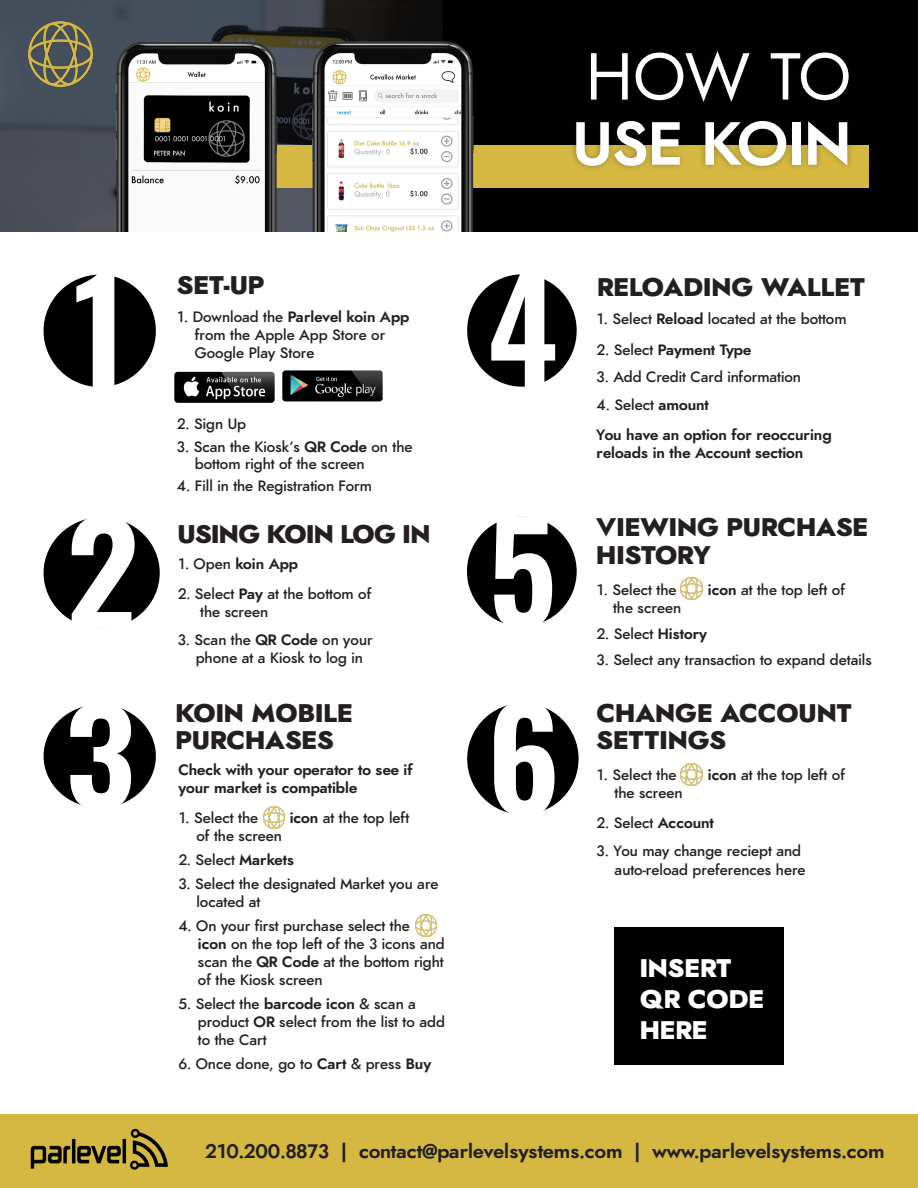
<style>
.page{position:relative;width:918px;height:1188px;background:#fff}
.page>*{position:absolute;margin:0;border:0;box-sizing:border-box;transform-origin:0 0}
.t1{font:italic 66.3px "Renner";color:#fff}
.t2{font:italic 700 60.75px "Renner";color:#fff}
.t3{font:italic 900 25.5px/27.6px "Renner";color:#231f20}
.t4{font:italic 900 25.5px "Renner";color:#fff}
.t5{font:italic 900 25.5px "Renner";letter-spacing:-.02em;color:#231f20}
.t6{font:italic 700 19.5px "Renner";color:#231f20}
.t7{font:italic 500 15px/18px "Renner";color:#231f20;text-align:center}
.t8{font:italic 700 15px/18px "Renner";color:#231f20}
.s1{font-weight:700}
.s2{font-weight:500}
</style>
<div class="page">
<div style="left:0;top:0;width:918px;height:232px;background:#000"></div>
<div style="left:44px;top:275px;width:112px;height:112px;background:#000;border-radius:50%"></div>
<svg style="left:76px;top:274px;width:38px;height:113px"></svg>
<div style="left:44px;top:517px;width:116px;height:112px;background:#000;border-radius:50%"></div>
<svg style="left:72px;top:517px;width:63px;height:112px"></svg>
<div style="left:44px;top:704px;width:112px;height:104px;background:#000;border-radius:50%"></div>
<svg style="left:70px;top:704px;width:61px;height:104px"></svg>
<div style="left:467px;top:274px;width:110px;height:113px;background:#000;border-radius:50%"></div>
<svg style="left:491px;top:274px;width:64px;height:113px"></svg>
<div style="left:467px;top:516px;width:110px;height:110px;background:#000;border-radius:50%"></div>
<svg style="left:494px;top:516px;width:58px;height:110px"></svg>
<div style="left:467px;top:703px;width:112px;height:112px;background:#000;border-radius:50%"></div>
<svg style="left:494px;top:703px;width:61px;height:112px"></svg>
<img style="left:0;top:0;width:443px;height:231px">
<img style="left:29px;top:22px;width:64px;height:64px">
<div style="left:230px;top:145px;width:639px;height:42px;background:#d4b842"></div>
<div style="left:0;top:1115px;width:918px;height:73px;background:#d4b842"></div>
<div style="left:570px;top:46px;width:285px;height:126px;background:#231f20;opacity:.35"></div>
<img style="left:109px;top:32px;width:373px;height:200px">
<img style="left:30px;top:1128px;width:138px;height:42px">
<div style="left:615px;top:928px;width:169px;height:137px;background:#000"></div>
<img style="left:174px;top:370px;width:209px;height:33px">
<img style="left:263px;top:807px;width:22px;height:21px">
<img style="left:415px;top:915px;width:22px;height:21px">
<img style="left:681px;top:764px;width:21px;height:21px">
<img style="left:681px;top:578px;width:21px;height:21px">
<p class="t3" style="left:177px;top:272px;width:89px">SET-UP</p>
<p class="t7" style="left:177px;top:308px;width:234px">1. Download the <span class="s1">Parlevel koin App </span>from the Apple App Store or</p>
<p class="t7" style="left:195px;top:344px;width:121px">Google Play Store</p>
<p class="t7" style="left:177px;top:415px;width:71px">2. Sign Up</p>
<p class="t7" style="left:177px;top:438px;width:237px">3. Scan the Kiosk’s <span class="s1">QR Code</span> on the</p>
<p class="t7" style="left:195px;top:454px;width:171px">bottom right of the screen</p>
<p class="t7" style="left:177px;top:477px;width:196px">4. Fill in the Registration Form</p>
<p class="t5" style="left:177px;top:516px;width:255px">USING KOIN LOG IN</p>
<p class="t8" style="left:178px;top:554px;width:122px"><span class="s2">1. Open</span> koin App</p>
<p class="t7" style="left:178px;top:585px;width:195px">2. Select <span class="s1">Pay</span> at the bottom of</p>
<p class="t7" style="left:200px;top:603px;width:70px">the screen</p>
<p class="t7" style="left:178px;top:630px;width:196px;line-height:18.6px">3. Scan the <span class="s1">QR Code</span> on your phone at a Kiosk to log in</p>
<p class="t3" style="left:175px;top:699px;width:179px">KOIN MOBILE</p>
<p class="t3" style="left:175px;top:727px;width:160px">PURCHASES</p>
<p class="t8" style="left:178px;top:760px;width:236px">Check with your operator to see if</p>
<p class="t8" style="left:178px;top:778px;width:180px">your market is compatible</p>
<p class="t7" style="left:178px;top:809px;width:81px">1. Select the</p>
<p class="t7" style="left:290px;top:809px;width:121px"><span class="s1">icon</span> at the top left</p>
<p class="t7" style="left:196px;top:827px;width:87px">of the screen</p>
<p class="t7" style="left:178px;top:851px;width:117px">2. Select <span class="s1">Markets</span></p>
<p class="t7" style="left:178px;top:875px;width:262px">3. Select the designated Market you are</p>
<p class="t7" style="left:196px;top:893px;width:65px">located at</p>
<p class="t7" style="left:178px;top:917px;width:233px">4. On your first purchase select the</p>
<p class="t7" style="left:198px;top:935px;width:248px"><span class="s1">icon</span> on the top left of the 3 icons and</p>
<p class="t7" style="left:198px;top:953px;width:247px">scan the <span class="s1">QR Code</span> at the bottom right</p>
<p class="t7" style="left:198px;top:971px;width:126px">of the Kiosk screen</p>
<p class="t7" style="left:178px;top:995px;width:239px">5. Select the <span class="s1">barcode icon</span> &amp; scan a</p>
<p class="t7" style="left:198px;top:1013px;width:249px">product <span class="s1">OR</span> select from the list to add</p>
<p class="t7" style="left:198px;top:1031px;width:70px">to the Cart</p>
<p class="t7" style="left:178px;top:1055px;width:254px">6. Once done, go to <span class="s1">Cart</span> &amp; press <span class="s1">Buy</span></p>
<p class="t1" style="left:586px;top:31px;width:267px">HOW TO</p>
<p class="t2" style="left:573px;top:101px;width:280px">USE KOIN</p>
<p class="t3" style="left:597px;top:273px;width:269px">RELOADING WALLET</p>
<p class="t7" style="left:597px;top:310px;width:251px">1. Select <span class="s1">Reload</span> located at the bottom</p>
<p class="t8" style="left:597px;top:341px;width:156px"><span class="s2">2. Select</span> Payment Type</p>
<p class="t7" style="left:597px;top:368px;width:206px">3. Add Credit Card information</p>
<p class="t7" style="left:597px;top:396px;width:114px">4. Select <span class="s1">amount</span></p>
<p class="t8" style="left:597px;top:426px;width:237px">You have an option for reoccuring reloads in the Account section</p>
<p class="t3" style="left:596px;top:513px;width:274px">VIEWING PURCHASE</p>
<p class="t3" style="left:596px;top:541px;width:116px">HISTORY</p>
<p class="t7" style="left:597px;top:581px;width:81px">1. Select the</p>
<p class="t7" style="left:708px;top:581px;width:139px"><span class="s1">icon</span> at the top left of</p>
<p class="t7" style="left:613px;top:599px;width:70px">the screen</p>
<p class="t7" style="left:597px;top:625px;width:112px">2. Select <span class="s1">History</span></p>
<p class="t7" style="left:597px;top:651px;width:277px">3. Select any transaction to expand details</p>
<p class="t3" style="left:597px;top:699px;width:257px">CHANGE ACCOUNT<br>SETTINGS</p>
<p class="t7" style="left:597px;top:766px;width:81px">1. Select the</p>
<p class="t7" style="left:708px;top:766px;width:139px"><span class="s1">icon</span> at the top left of</p>
<p class="t7" style="left:615px;top:784px;width:70px">the screen</p>
<p class="t7" style="left:597px;top:814px;width:118px">2. Select <span class="s1">Account</span></p>
<p class="t7" style="left:597px;top:842px;width:206px">3. You may change reciept and</p>
<p class="t7" style="left:615px;top:861px;width:192px">auto-reload preferences here</p>
<p class="t4" style="left:640px;top:950px;width:93px">INSERT</p>
<p class="t4" style="left:640px;top:981px;width:126px">QR CODE</p>
<p class="t4" style="left:640px;top:1012px;width:69px">HERE</p>
<p class="t6" style="left:206px;top:1138px;width:681px">210.200.8873 | contact@parlevelsystems.com | www.parlevelsystems.com</p>
</div>
